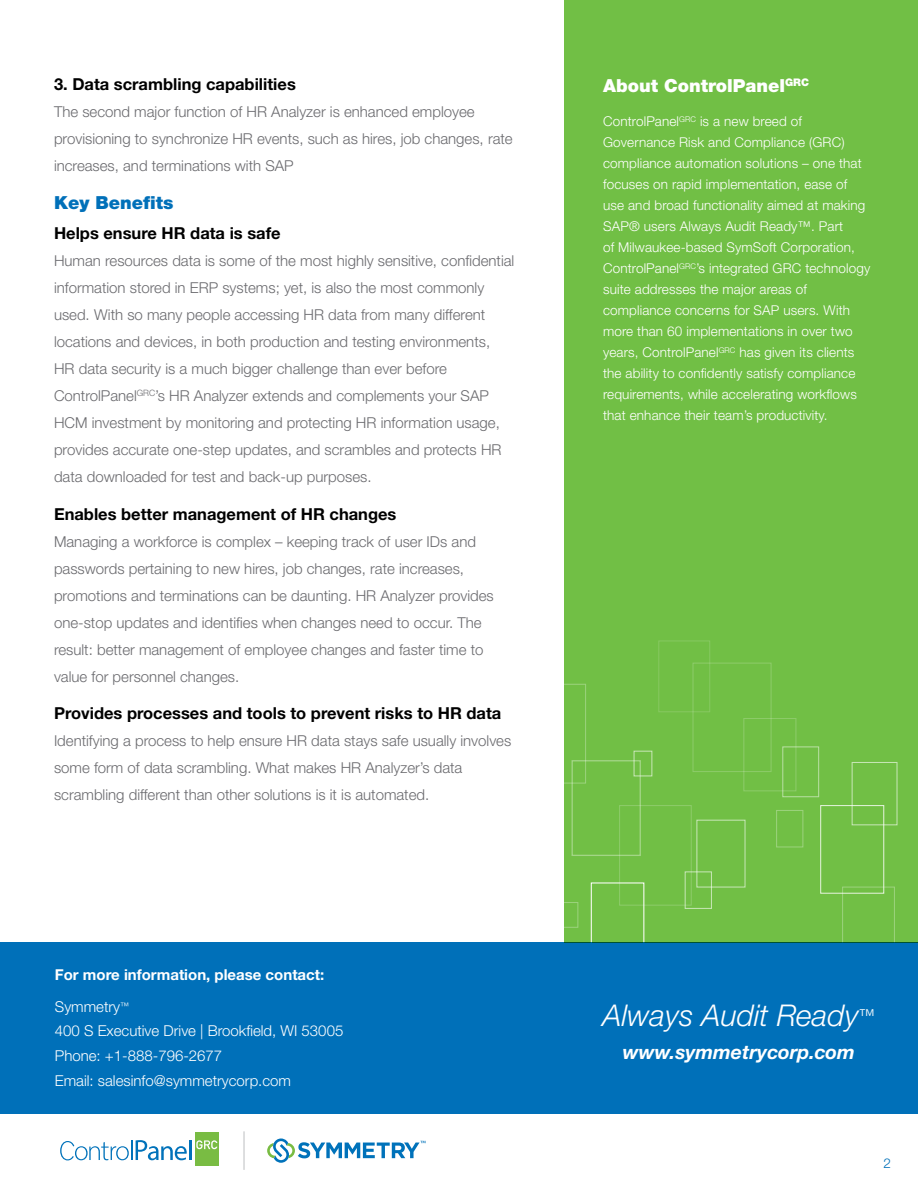
<style>
.page{position:relative;width:918px;height:1188px;background:#fff}
.page>*{position:absolute;margin:0;border:0;box-sizing:border-box;transform-origin:0 0}
.t1{font:italic 300 30px "Helvetica Neue LT Std";color:#fff}
.t2{font:italic 700 19.5px "Helvetica Neue LT Std";color:#fff}
.t3{font:900 18px "Helvetica Neue LT Std";color:#fff}
.t4{font:900 18px "Helvetica Neue LT Std";color:#0070b9}
.t5{font:700 16.5px "Helvetica Neue LT Std";color:#000}
.t6{font:300 15px/27px "Helvetica Neue LT Std";color:#6a6a6e}
.t7{font:300 15px/24.8px "Helvetica Neue LT Std";color:#fff}
.t8{font:700 15px/31.5px "Helvetica Neue LT Std";color:#fff}
.t9{font:300 13.5px/21px "Helvetica Neue LT Std";letter-spacing:.01em;color:#fff}
.t10{font:300 13.5px "Helvetica Neue LT Std";color:#0070b9}
.s1{font-weight:300}
.s2{font-size:16.5px}
</style>
<div class="page">
<div style="left:565px;top:0;width:353px;height:942px;background:#71bf45"></div>
<svg style="left:591px;top:882px;width:53px;height:60px"></svg>
<svg style="left:565px;top:902px;width:13px;height:26px"></svg>
<svg style="left:565px;top:684px;width:21px;height:100px"></svg>
<svg style="left:842px;top:887px;width:53px;height:55px"></svg>
<div style="left:195px;top:1132px;width:24px;height:34px;background:#79bc43"></div>
<svg style="left:196px;top:1140px;width:21px;height:9px"></svg>
<svg style="left:60px;top:1140px;width:127px;height:20px"></svg>
<hr style="left:189px;top:1140px;width:2px;height:20px;background:#0072ba">
<svg style="left:267px;top:1139px;width:159px;height:24px"></svg>
<hr style="left:244px;top:1131px;width:1px;height:39px;background:#bcbec0">
<div style="left:0;top:942px;width:918px;height:171px;background:#0070b9"></div>
<p class="t5" style="left:54px;top:74px;width:243px">3. Data scrambling capabilities</p>
<p class="t6" style="left:54px;top:98px;width:460px">The second major function of HR Analyzer is enhanced employee provisioning to synchronize HR events, such as hires, job changes, rate increases, and terminations with SAP</p>
<p class="t4" style="left:54px;top:192px;width:121px">Key Benefits</p>
<p class="t5" style="left:54px;top:223px;width:228px">Helps ensure HR data is safe</p>
<p class="t6" style="left:54px;top:247px;width:462px">Human resources data is some of the most highly sensitive, confidential information stored in ERP systems; yet, is also the most commonly used. With so many people accessing HR data from many different locations and devices, in both production and testing environments, HR data security is a much bigger challenge than ever before ControlPanel<sup>GRC</sup>’s HR Analyzer extends and complements your SAP HCM investment by monitoring and protecting HR information usage, provides accurate one-step updates, and scrambles and protects HR data downloaded for test and back-up purposes.</p>
<p class="t5" style="left:54px;top:504px;width:344px">Enables better management of HR changes</p>
<p class="t6" style="left:54px;top:528px;width:441px">Managing a workforce is complex – keeping track of user IDs and passwords pertaining to new hires, job changes, rate increases, promotions and terminations can be daunting. HR Analyzer provides one-stop updates and identifies when changes need to occur. The result: better management of employee changes and faster time to value for personnel changes.</p>
<p class="t5" style="left:54px;top:703px;width:449px">Provides processes and tools to prevent risks to HR data</p>
<p class="t6" style="left:54px;top:727px;width:459px">Identifying a process to help ensure HR data stays safe usually involves some form of data scrambling. What makes HR Analyzer’s data scrambling different than other solutions is it is automated.</p>
<p class="t8" style="left:55px;top:959px;width:271px">For more information, please contact:<br><span class="s1">Symmetry</span><sup>™</sup></p>
<p class="t7" style="left:55px;top:1018px;width:290px">400 S Executive Drive | Brookfield, WI 53005<br>Phone: +1-888-796-2677<br>Email: salesinfo@symmetrycorp.com</p>
<p class="t3" style="left:603px;top:75px;width:207px">About ControlPanel<sup>GRC</sup></p>
<p class="t9" style="left:603px;top:111px;width:269px">ControlPanel<sup>GRC</sup> is a new breed of Governance Risk and Compliance (GRC) compliance automation solutions – one that focuses on rapid implementation, ease of use and broad functionality aimed at making SAP® users Always Audit Ready™. Part<br>of Milwaukee-based SymSoft Corporation, ControlPanel<sup>GRC</sup>’s integrated GRC technology suite addresses the major areas of compliance concerns for SAP users. With more than 60 implementations in over two years, ControlPanel<sup>GRC</sup> has given its clients the ability to confidently satisfy compliance requirements, while accelerating workflows that enhance their team’s productivity.</p>
<h1 class="t1" style="left:603px;top:997px;width:273px">Always Audit Ready<span class="s2">™</span></h1>
<h2 class="t2" style="left:623px;top:1040px;width:233px">www.symmetrycorp.com</h2>
<p class="t10" style="left:883px;top:1155px;width:9px">2</p>
</div>
